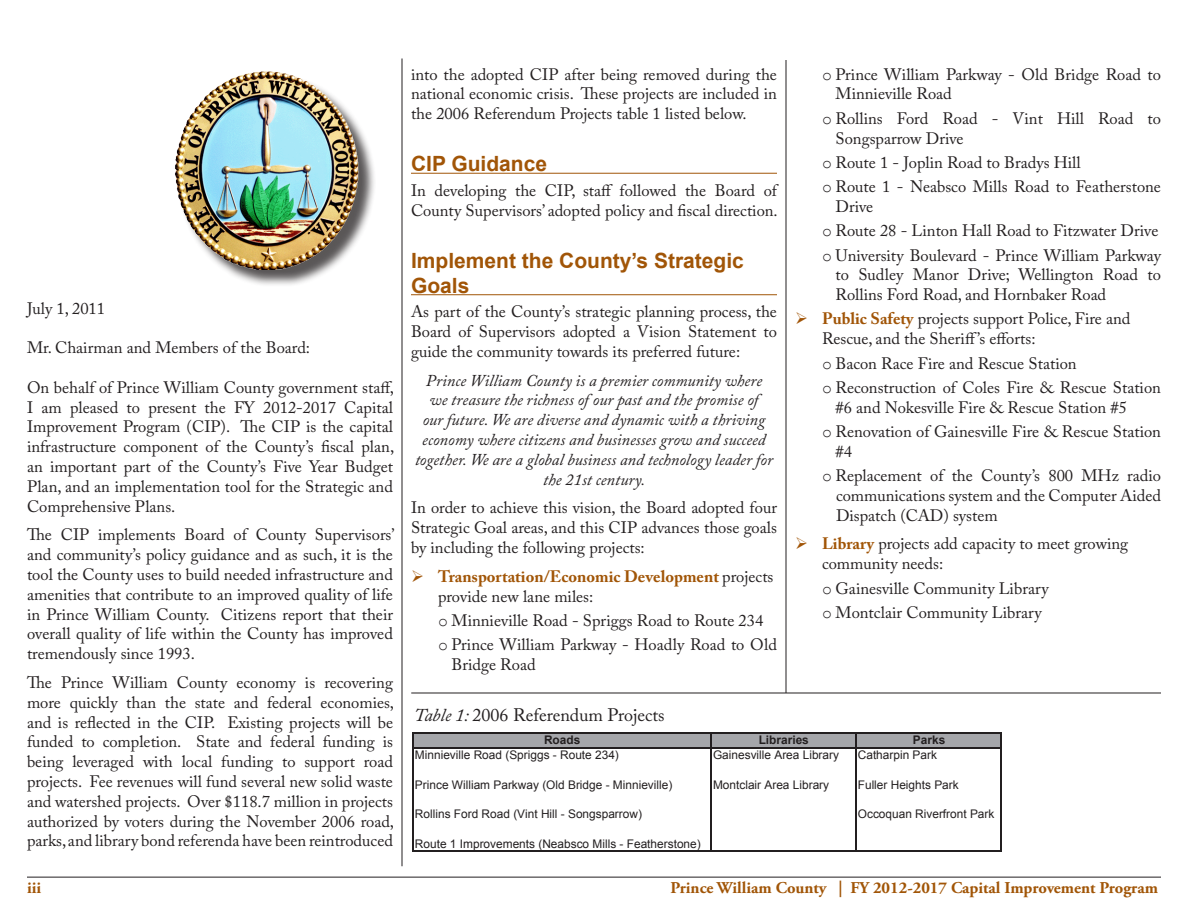
<style>
.page{position:relative;width:1188px;height:918px;background:#fff}
.page>*{position:absolute;margin:0;border:0;box-sizing:border-box;transform-origin:0 0}
.Heading_1{font:700 21px/25.2px "Arial";color:#a15507}
.t1{font:18px "Adobe Caslon Pro";color:#231f20}
.t2{font:16.5px/19.8px "Adobe Caslon Pro";color:#231f20}
.t3{font:italic 16.5px/19.8px "Adobe Caslon Pro";color:#231f20;text-align:center}
.t4{font:700 16.5px/19.8px "Adobe Caslon Pro";color:#a15507}
.t5{font:700 16.5px "Adobe Garamond Pro";color:#a15507}
.t6{font:11.85px "Arial";color:#231f20}
.t7{font:700 11.85px "Arial";color:#231f20}
.s1{color:#a15508}
.s2{font-weight:400;color:#231f20}
.s3{font-family:"Courier New"}
.s4{font-style:italic}
.s5{font-weight:700;color:#a15508}
.s6{font-weight:700;color:#a15507}
</style>
<div class="page">
<hr style="left:402px;top:58px;width:1px;height:808px;background:#231f20">
<hr style="left:27px;top:877px;width:1134px;height:1px;background:#231f20">
<hr style="left:786px;top:60px;width:1px;height:633px;background:#231f20">
<hr style="left:411px;top:173px;width:366px;height:1px;background:#a15507">
<hr style="left:411px;top:294px;width:366px;height:1px;background:#a15507">
<div style="left:177px;top:74px;width:199px;height:213px;background:#231f20;opacity:.75"></div>
<img style="left:175px;top:71px;width:188px;height:199px">
<div style="left:413px;top:733px;width:589px;height:15px;background:#a5a6aa"></div>
<hr style="left:412px;top:733px;width:1px;height:119px;background:#231f20">
<hr style="left:710px;top:734px;width:1px;height:118px;background:#231f20">
<hr style="left:855px;top:734px;width:1px;height:118px;background:#231f20">
<hr style="left:1001px;top:734px;width:1px;height:118px;background:#231f20">
<hr style="left:413px;top:733px;width:589px;height:1px;background:#231f20">
<hr style="left:413px;top:747px;width:589px;height:1px;background:#231f20">
<hr style="left:413px;top:851px;width:589px;height:1px;background:#231f20">
<hr style="left:411px;top:693px;width:750px;height:1px;background:#231f20">
<p class="t2" style="left:27px;top:298px;width:80px">July 1, 2011</p>
<p class="t2" style="left:27px;top:338px;width:285px">Mr. Chairman and Members of the Board:</p>
<p class="t2" style="left:27px;top:377px;width:369px;text-align:justify">On behalf of Prince William County government staff, I am pleased to present the FY 2012-2017 Capital Improvement Program (CIP). The CIP is the capital infrastructure component of the County’s fiscal plan, an important part of the County’s Five Year Budget Plan, and an implementation tool for the Strategic and Comprehensive Plans.</p>
<p class="t2" style="left:27px;top:525px;width:369px;text-align:justify">The CIP implements Board of County Supervisors’ and community’s policy guidance and as such, it is the tool the County uses to build needed infrastructure and amenities that contribute to an improved quality of life in Prince William County. Citizens report that their overall quality of life within the County has improved tremendously since 1993.</p>
<p class="t2" style="left:27px;top:672px;width:369px;text-align:justify">The Prince William County economy is recovering more quickly than the state and federal economies, and is reflected in the CIP. Existing projects will be funded to completion. State and federal funding is being leveraged with local funding to support road projects. Fee revenues will fund several new solid waste and watershed projects. Over $118.7 million in projects authorized by voters during the November 2006 road, parks, and library bond referenda have been reintroduced</p>
<p class="t2" style="left:411px;top:64px;width:367px;text-align:justify">into the adopted CIP after being removed during the national economic crisis. These projects are included in the 2006 Referendum Projects table 1 listed below.</p>
<p class="Heading_1" style="left:411px;top:152px;width:138px">CIP Guidance</p>
<p class="t2" style="left:411px;top:180px;width:368px">In developing the CIP, staff followed the Board of<br>County Supervisors’ adopted policy and fiscal direction.</p>
<p class="Heading_1" style="left:411px;top:248px;width:334px">Implement the County’s Strategic<br>Goals</p>
<p class="t2" style="left:411px;top:302px;width:367px;text-align:justify">As part of the County’s strategic planning process, the Board of Supervisors adopted a Vision Statement to guide the community towards its preferred future:</p>
<p class="t3" style="left:415px;top:370px;width:360px">Prince William County is a premier community where we treasure the richness of our past and the promise of<br>our future. We are diverse and dynamic with a thriving economy where citizens and businesses grow and succeed together. We are a global business and technology leader for the 21st century.</p>
<p class="t2" style="left:411px;top:498px;width:368px;text-align:justify">In order to achieve this vision, the Board adopted four Strategic Goal areas, and this CIP advances those goals by including the following projects:</p>
<p class="t4" style="left:438px;top:566px;width:337px;text-indent:-27px"><span class="s1">➢</span> Transportation/Economic Development <span class="s2">projects provide new lane miles:</span></p>
<p class="t2" style="left:438px;top:610px;width:327px"><span class="s3">o</span> Minnieville Road - Spriggs Road to Route 234</p>
<p class="t2" style="left:452px;top:635px;width:327px;text-indent:-14px"><span class="s3">o</span> Prince William Parkway - Hoadly Road to Old<br>Bridge Road</p>
<p class="t1" style="left:414px;top:704px;width:252px"><span class="s4">Table 1:</span> 2006 Referendum Projects</p>
<p class="t2" style="left:836px;top:64px;width:327px;text-indent:-14px"><span class="s3">o</span> Prince William Parkway - Old Bridge Road to<br>Minnieville Road</p>
<p class="t2" style="left:836px;top:108px;width:327px;text-indent:-14px"><span class="s3">o</span> Rollins Ford Road - Vint Hill Road to<br>Songsparrow Drive</p>
<p class="t2" style="left:822px;top:152px;width:260px"><span class="s3">o</span> Route 1 - Joplin Road to Bradys Hill</p>
<p class="t2" style="left:836px;top:177px;width:327px;text-indent:-14px"><span class="s3">o</span> Route 1 - Neabsco Mills Road to Featherstone<br>Drive</p>
<p class="t2" style="left:822px;top:221px;width:338px"><span class="s3">o</span> Route 28 - Linton Hall Road to Fitzwater Drive</p>
<p class="t2" style="left:836px;top:245px;width:327px;text-align:justify;text-indent:-14px"><span class="s3">o</span> University Boulevard - Prince William Parkway to Sudley Manor Drive; Wellington Road to Rollins Ford Road, and Hornbaker Road</p>
<p class="t2" style="left:822px;top:309px;width:310px;text-indent:-27px"><span class="s1">➢</span> <span class="s5">Public Safety</span> projects support Police, Fire and<br>Rescue, and the Sheriff’s efforts:</p>
<p class="t2" style="left:822px;top:353px;width:256px"><span class="s3">o</span> Bacon Race Fire and Rescue Station</p>
<p class="t2" style="left:836px;top:377px;width:327px;text-indent:-14px"><span class="s3">o</span> Reconstruction of Coles Fire &amp; Rescue Station #6 and Nokesville Fire &amp; Rescue Station #5</p>
<p class="t2" style="left:836px;top:421px;width:327px;text-indent:-14px"><span class="s3">o</span> Renovation of Gainesville Fire &amp; Rescue Station #4</p>
<p class="t2" style="left:836px;top:465px;width:326px;text-align:justify;text-indent:-14px"><span class="s3">o</span> Replacement of the County’s 800 MHz radio communications system and the Computer Aided Dispatch (CAD) system</p>
<p class="t2" style="left:822px;top:534px;width:308px;text-indent:-27px"><span class="s1">➢</span> <span class="s6">Library</span> projects add capacity to meet growing community needs:</p>
<p class="t2" style="left:822px;top:578px;width:228px"><span class="s3">o</span> Gainesville Community Library</p>
<p class="t2" style="left:822px;top:602px;width:221px"><span class="s3">o</span> Montclair Community Library</p>
<p class="t7" style="left:544px;top:732px;width:38px">Roads</p>
<p class="t7" style="left:759px;top:732px;width:52px">Libraries</p>
<p class="t7" style="left:913px;top:732px;width:34px">Parks</p>
<p class="t6" style="left:415px;top:747px;width:205px">Minnieville Road (Spriggs - Route 234)</p>
<p class="t6" style="left:713px;top:747px;width:128px">Gainesville Area Library</p>
<p class="t6" style="left:858px;top:747px;width:81px">Catharpin Park</p>
<p class="t6" style="left:415px;top:777px;width:259px">Prince William Parkway (Old Bridge - Minnieville)</p>
<p class="t6" style="left:713px;top:777px;width:118px">Montclair Area Library</p>
<p class="t6" style="left:858px;top:777px;width:102px">Fuller Heights Park</p>
<p class="t6" style="left:415px;top:806px;width:229px">Rollins Ford Road (Vint Hill - Songsparrow)</p>
<p class="t6" style="left:858px;top:806px;width:138px">Occoquan Riverfront Park</p>
<p class="t6" style="left:415px;top:836px;width:287px">Route 1 Improvements (Neabsco Mills - Featherstone)</p>
<p class="t5" style="left:27px;top:878px;width:16px">iii</p>
<p class="t5" style="left:670px;top:878px;width:489px">Prince William County | FY 2012-2017 Capital Improvement Program</p>
</div>
